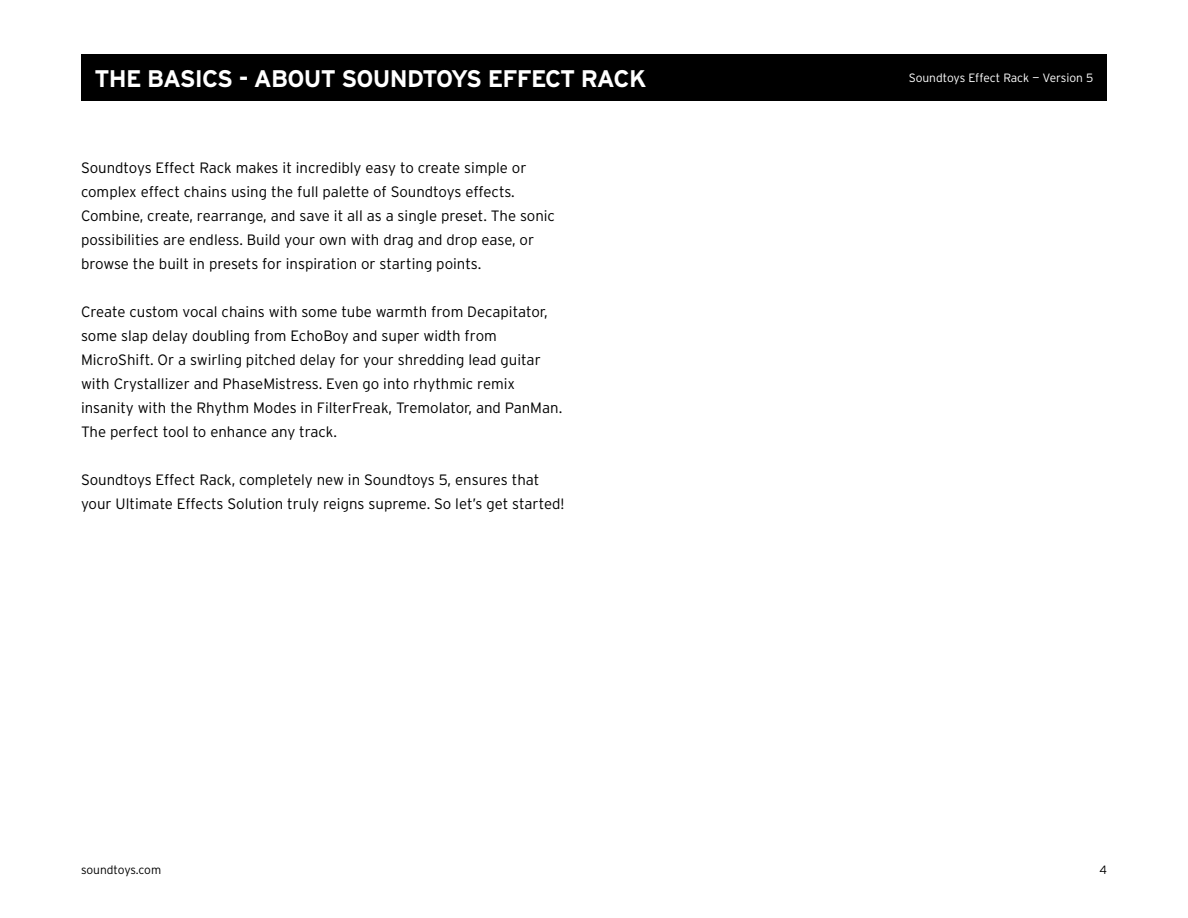
<style>
.page{position:relative;width:1188px;height:918px;background:#fff}
.page>*{position:absolute;margin:0;border:0;box-sizing:border-box;transform-origin:0 0}
.t1{font:700 24px "Interstate";letter-spacing:-.03em;color:#fff}
.t2{font:300 15px/24px "Interstate";color:#000}
.t3{font:300 12px "Interstate";color:#fff}
.t4{font:300 12px "Interstate";letter-spacing:-.005em;color:#000}
</style>
<div class="page">
<div style="left:81px;top:54px;width:1026px;height:47px;background:#000"></div>
<p class="t1" style="left:94px;top:65px;width:553px">THE BASICS - ABOUT SOUNDTOYS EFFECT RACK</p>
<p class="t2" style="left:81px;top:155px;width:476px">Soundtoys Effect Rack makes it incredibly easy to create simple or complex effect chains using the full palette of Soundtoys effects.<br>Combine, create, rearrange, and save it all as a single preset. The sonic possibilities are endless. Build your own with drag and drop ease, or browse the built in presets for inspiration or starting points.</p>
<p class="t2" style="left:81px;top:299px;width:483px">Create custom vocal chains with some tube warmth from Decapitator, some slap delay doubling from EchoBoy and super width from MicroShift. Or a swirling pitched delay for your shredding lead guitar with Crystallizer and PhaseMistress. Even go into rhythmic remix insanity with the Rhythm Modes in FilterFreak, Tremolator, and PanMan.<br>The perfect tool to enhance any track.</p>
<p class="t2" style="left:81px;top:467px;width:485px">Soundtoys Effect Rack, completely new in Soundtoys 5, ensures that your Ultimate Effects Solution truly reigns supreme. So let’s get started!</p>
<p class="t3" style="left:909px;top:71px;width:186px">Soundtoys Effect Rack — Version 5</p>
<p class="t4" style="left:81px;top:863px;width:82px">soundtoys.com</p>
<p class="t4" style="left:1100px;top:863px;width:9px">4</p>
</div>
